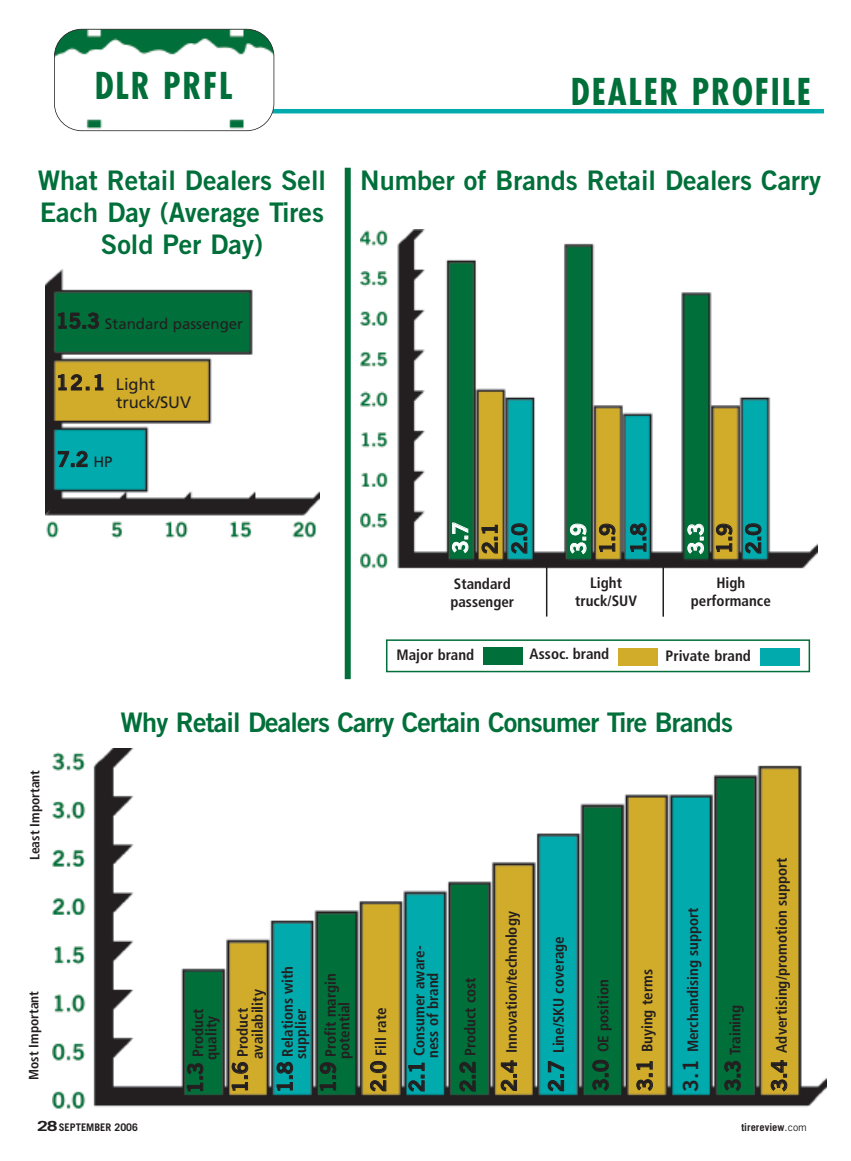
<style>
.page{position:relative;width:851px;height:1161px;background:#fff}
.page>*{position:absolute;margin:0;border:0;box-sizing:border-box;transform-origin:0 0}
.t1{font:700 condensed 36px "Futura";letter-spacing:.05em;color:#006f3a}
.t2{font:27px/32.4px "Trade Gothic Bold Two";color:#006f3a;text-align:center}
.t3{font:27px "Trade Gothic Bold Two";letter-spacing:-.03em;color:#006f3a}
.t4{font:21px/29.4px "Trade Gothic Bold Two";color:#231f20}
.t5{font:21px "Trade Gothic Bold Two";color:#fff}
.t6{font:16.5px/18px "Frutiger";color:#231f20}
.t7{font:700 condensed 15px/13.5px "Frutiger";color:#231f20;text-align:center}
.t8{font:15px "Frutiger";color:#231f20}
.t9{font:700 condensed 13.5px "Frutiger";color:#231f20}
.t10{font:700 10.5px "Trade Gothic";color:#231f20}
.s1{font-family:"Trade Gothic Bold Two";font-size:21px}
.s2{font-family:"Frutiger";font-size:15px}
.s3{font-family:"Trade Gothic Bold Two";font-weight:400;font-stretch:normal;font-size:21px}
.s4{font-size:13.95px}
.s5{font-weight:400}
</style>
<div class="page">
<img style="left:52px;top:749px;width:774px;height:360px">
<img style="left:360px;top:229px;width:457px;height:341px">
<img style="left:45px;top:269px;width:274px;height:270px">
<div style="left:386px;top:639px;width:424px;height:33px;border:2px solid #006f3a"></div>
<hr style="left:238px;top:109px;width:586px;height:4px;background:#00aaad">
<img style="left:54px;top:29px;width:220px;height:102px">
<div style="left:54px;top:29px;width:220px;height:102px;border:2px solid #231f20;border-radius:28px"></div>
<div style="left:483px;top:647px;width:39px;height:17px;background:#006f3a"></div>
<div style="left:760px;top:648px;width:39px;height:17px;background:#00aaad"></div>
<div style="left:618px;top:648px;width:39px;height:17px;background:#d1ab2a"></div>
<hr style="left:546px;top:562px;width:1px;height:55px;background:#231f20">
<hr style="left:662px;top:562px;width:2px;height:55px;background:#231f20">
<div style="left:345px;top:168px;width:6px;height:511px;background:#006f3a"></div>
<h1 class="t1" style="left:95px;top:70px;width:139px">DLR PRFL</h1>
<h1 class="t1" style="left:571px;top:76px;width:241px">DEALER PROFILE</h1>
<h2 class="t2" style="left:38px;top:166px;width:290px">What Retail Dealers Sell<br>Each Day (Average Tires<br>Sold Per Day)</h2>
<p class="t8" style="left:56px;top:317px;width:189px"><span class="s1">15.3</span> Standard passenger</p>
<p class="t6" style="left:116px;top:377px;width:77px;text-indent:-60px"><span class="s1">12.1</span> Light truck/SUV</p>
<h3 class="t4" style="left:57px;top:446px;width:57px">7.2 <span class="s2">HP</span></h3>
<h2 class="t2" style="left:360px;top:167px;width:462px">Number of Brands Retail Dealers Carry</h2>
<h3 class="t5" style="left:452px;top:553px;width:33px;rotate:-90deg">3.7</h3>
<h3 class="t4" style="left:477px;top:554px;width:33px;rotate:-90deg">2.1<br>2.0</h3>
<h3 class="t5" style="left:570px;top:554px;width:33px;rotate:-90deg">3.9</h3>
<h3 class="t4" style="left:593px;top:554px;width:33px;line-height:31.2px;rotate:-90deg">1.9<br>1.8</h3>
<h3 class="t5" style="left:688px;top:554px;width:33px;rotate:-90deg">3.3</h3>
<h3 class="t4" style="left:711px;top:554px;width:33px;line-height:29px;rotate:-90deg">1.9<br>2.0</h3>
<p class="t7" style="left:575px;top:575px;width:63px;line-height:18px">Light truck/SUV</p>
<p class="t7" style="left:690px;top:575px;width:82px;line-height:18px">High performance</p>
<p class="t7" style="left:450px;top:576px;width:65px;line-height:18px;text-align:left">Standard passenger</p>
<p class="t7" style="left:396px;top:649px;width:79px">Major brand</p>
<p class="t7" style="left:529px;top:649px;width:81px">Assoc. brand</p>
<p class="t7" style="left:665px;top:650px;width:87px">Private brand</p>
<p class="t9" style="left:29px;top:860px;width:92px;rotate:-90deg">Least Important</p>
<h2 class="t3" style="left:121px;top:712px;width:614px">Why Retail Dealers Carry Certain Consumer Tire Brands</h2>
<p class="t9" style="left:28px;top:1080px;width:91px;rotate:-90deg">Most Important</p>
<p class="t7" style="left:236px;top:1059px;width:71px;line-height:15px;text-align:left;text-indent:-34px;rotate:-90deg"><span class="s3">1.6</span> Product availability</p>
<p class="t7" style="left:192px;top:1060px;width:52px;text-align:left;text-indent:-34px;rotate:-90deg"><span class="s3">1.3</span> Product quality</p>
<p class="t7" style="left:282px;top:1093px;width:129px;rotate:-90deg"><span class="s3">1.8</span> Relations with supplier</p>
<p class="t7" style="left:413px;top:1092px;width:148px;rotate:-90deg"><span class="s3">2.1</span> Consumer aware&shy;ness of brand</p>
<p class="t7" style="left:325px;top:1093px;width:121px;rotate:-90deg"><span class="s3">1.9</span> Profit margin potential</p>
<p class="t7" style="left:465px;top:1092px;width:116px;rotate:-90deg"><span class="s3">2.2</span> Product cost</p>
<p class="t7" style="left:375px;top:1092px;width:86px;rotate:-90deg"><span class="s3">2.0</span> Fill rate</p>
<p class="t7" style="left:506px;top:1092px;width:182px;rotate:-90deg"><span class="s3">2.4</span> Innovation/technology</p>
<p class="t7" style="left:553px;top:1092px;width:157px;rotate:-90deg"><span class="s3">2.7</span> Line/SKU coverage</p>
<p class="t7" style="left:597px;top:1091px;width:113px;rotate:-90deg"><span class="s3">3.0</span> OE position</p>
<p class="t7" style="left:641px;top:1091px;width:123px;rotate:-90deg"><span class="s3">3.1</span> Buying terms</p>
<p class="t7" style="left:687px;top:1092px;width:186px;rotate:-90deg"><span class="s3">3.1</span> Merchandising support</p>
<p class="t7" style="left:729px;top:1091px;width:88px;rotate:-90deg"><span class="s3">3.3</span> Training</p>
<p class="t7" style="left:776px;top:1091px;width:236px;rotate:-90deg"><span class="s3">3.4</span> Advertising/promotion support</p>
<p class="t10" style="left:37px;top:1124px;width:102px"><span class="s4">28</span>SEPTEMBER 2006</p>
<p class="t10" style="left:741px;top:1124px;width:67px">tirereview<span class="s5">.com</span></p>
</div>
